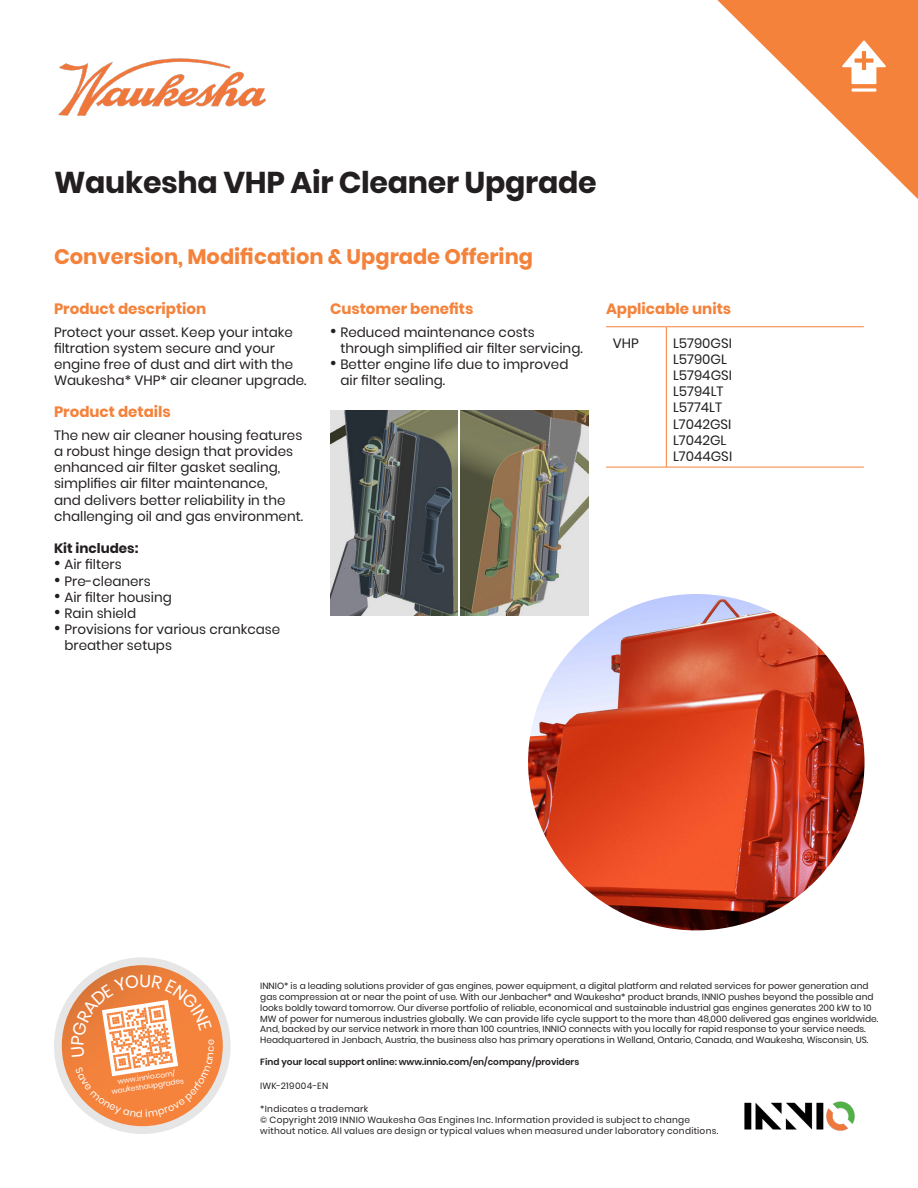
<style>
.page{position:relative;width:918px;height:1188px;background:#fff}
.page>*{position:absolute;margin:0;border:0;box-sizing:border-box;transform-origin:0 0}
.Product_Title{font:700 30px "Poppins";letter-spacing:-.01em;color:#231f20}
.main_subhead{font:700 21px "Poppins";color:#f4823b}
.head1{font:700 15px "Poppins";color:#f4823b}
.body{font:13.5px/16.2px "Poppins";color:#231f20}
.body-2{font:700 13.5px "Poppins";color:#231f20}
._6pt_7_5-legal{font:9px/10.8px "Poppins";color:#231f20}
._6pt_7_5-legal-2{font:9px/11.2px "Poppins";letter-spacing:.03em;color:#231f20}
.t1{font:600 9px "Poppins";color:#231f20}
.t2{font:7.35px/8.9px "Poppins";color:#fff;text-align:center}
.s1{font-size:18px}
</style>
<div class="page">
<img style="left:58px;top:58px;width:208px;height:58px">
<svg style="left:717px;top:0;width:201px;height:199px"></svg>
<hr style="left:606px;top:327px;width:60px;height:1px;background:#f4823b">
<hr style="left:606px;top:467px;width:60px;height:1px;background:#f4823b">
<hr style="left:666px;top:327px;width:1px;height:140px;background:#f4823b">
<hr style="left:666px;top:327px;width:198px;height:1px;background:#f4823b">
<hr style="left:666px;top:467px;width:198px;height:1px;background:#f4823b">
<img style="left:744px;top:1101px;width:111px;height:30px">
<div style="left:54px;top:957px;width:177px;height:177px;background:#e6e6e6;border-radius:50%"></div>
<svg style="left:62px;top:965px;width:161px;height:161px;background:#ed813f"></svg>
<img style="left:330px;top:410px;width:127px;height:205px">
<img style="left:461px;top:410px;width:127px;height:205px">
<img style="left:528px;top:594px;width:337px;height:336px;border-radius:168px">
<svg style="left:71px;top:974px;width:143px;height:143px;background:#f29b66"></svg>
<p class="Product_Title" style="left:54px;top:166px;width:544px">Waukesha VHP Air Cleaner Upgrade</p>
<p class="main_subhead" style="left:54px;top:245px;width:481px">Conversion, Modification &amp; Upgrade Offering</p>
<p class="head1" style="left:54px;top:300px;width:154px">Product description</p>
<p class="body" style="left:54px;top:324px;width:254px">Protect your asset. Keep your intake filtration system secure and your engine free of dust and dirt with the Waukesha* VHP* air cleaner upgrade.</p>
<p class="head1" style="left:54px;top:403px;width:118px">Product details</p>
<p class="body" style="left:54px;top:427px;width:251px">The new air cleaner housing features a robust hinge design that provides enhanced air filter gasket sealing, simplifies air filter maintenance,<br>and delivers better reliability in the challenging oil and gas environment.</p>
<p class="body-2" style="left:54px;top:541px;width:86px">Kit includes:</p>
<p class="body" style="left:54px;top:557px;width:69px"><span class="s1">•</span> Air filters</p>
<p class="body" style="left:54px;top:573px;width:98px"><span class="s1">•</span> Pre-cleaners</p>
<p class="body" style="left:54px;top:589px;width:119px"><span class="s1">•</span> Air filter housing</p>
<p class="body" style="left:54px;top:605px;width:84px"><span class="s1">•</span> Rain shield</p>
<p class="body" style="left:64px;top:621px;width:217px;text-indent:-10px"><span class="s1">•</span> Provisions for various crankcase breather setups</p>
<p class="head1" style="left:330px;top:300px;width:145px">Customer benefits</p>
<p class="body" style="left:340px;top:324px;width:244px;text-indent:-10px"><span class="s1">•</span> Reduced maintenance costs through simplified air filter servicing.</p>
<p class="body" style="left:340px;top:356px;width:229px;text-indent:-10px"><span class="s1">•</span> Better engine life due to improved air filter sealing.</p>
<p class="head1" style="left:606px;top:300px;width:127px">Applicable units</p>
<p class="body" style="left:613px;top:335px;width:28px">VHP</p>
<p class="body" style="left:673px;top:335px;width:61px">L5790GSI<br>L5790GL<br>L5794GSI<br>L5794LT<br>L5774LT<br>L7042GSI<br>L7042GL<br>L7044GSI</p>
<p class="t2" style="left:110px;top:1078px;width:74px;rotate:-8deg">www.innio.com/ waukeshaupgrades</p>
<p class="_6pt_7_5-legal" style="left:260px;top:981px;width:620px">INNIO* is a leading solutions provider of gas engines, power equipment, a digital platform and related services for power generation and gas compression at or near the point of use. With our Jenbacher* and Waukesha* product brands, INNIO pushes beyond the possible and looks boldly toward tomorrow. Our diverse portfolio of reliable, economical and sustainable industrial gas engines generates 200 kW to 10<br>MW of power for numerous industries globally. We can provide life cycle support to the more than 48,000 delivered gas engines worldwide.<br>And, backed by our service network in more than 100 countries, INNIO connects with you locally for rapid response to your service needs.<br>Headquartered in Jenbach, Austria, the business also has primary operations in Welland, Ontario, Canada, and Waukesha, Wisconsin, US.</p>
<p class="t1" style="left:260px;top:1057px;width:320px">Find your local support online: www.innio.com/en/company/providers</p>
<p class="_6pt_7_5-legal-2" style="left:260px;top:1080px;width:70px">IWK-219004-EN</p>
<p class="_6pt_7_5-legal-2" style="left:260px;top:1103px;width:110px">*Indicates a trademark</p>
<p class="_6pt_7_5-legal-2" style="left:260px;top:1114px;width:460px">© Copyright 2019 INNIO Waukesha Gas Engines Inc. Information provided is subject to change without notice. All values are design or typical values when measured under laboratory conditions.</p>
</div>
